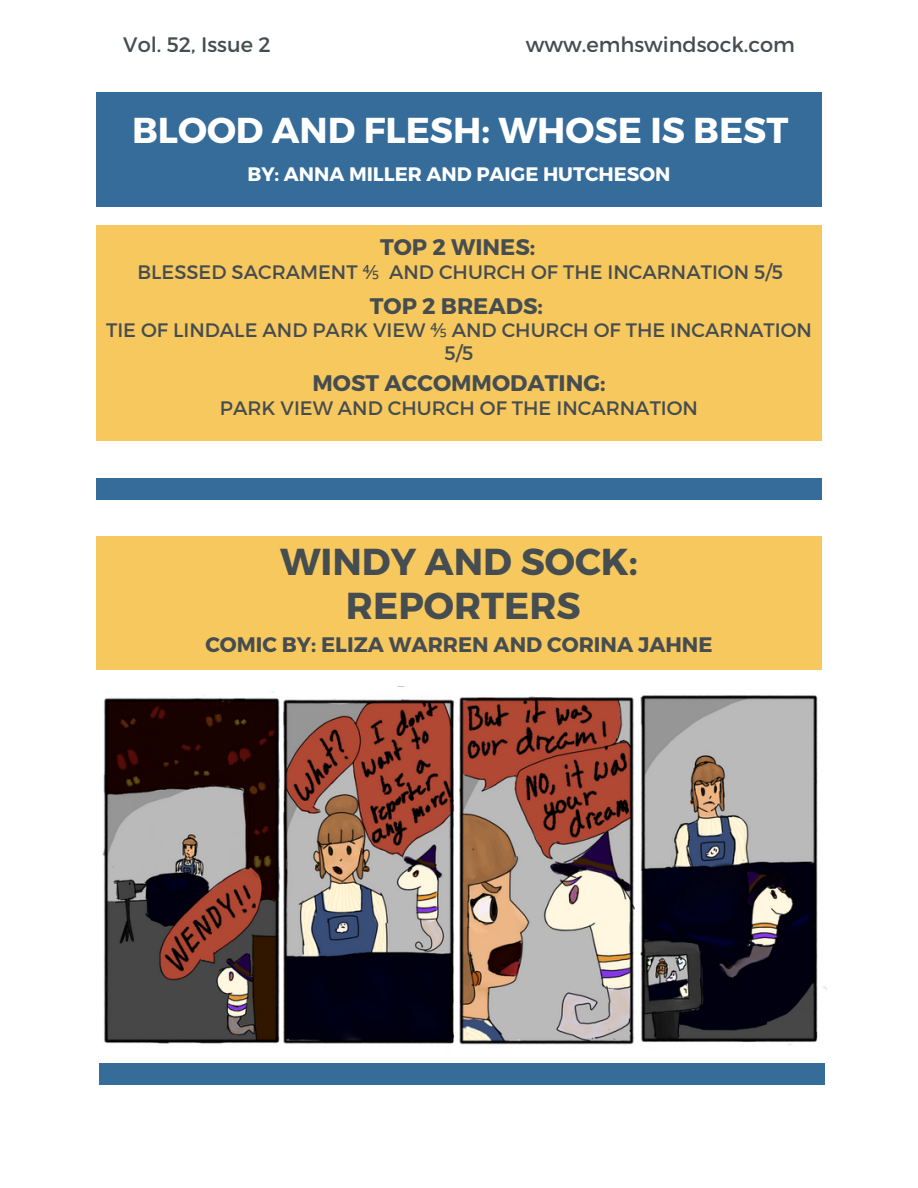
<style>
.page{position:relative;width:918px;height:1188px;background:#fff}
.page>*{position:absolute;margin:0;border:0;box-sizing:border-box;transform-origin:0 0}
.t1{font:700 37.5px/43.8px "Montserrat";color:#464d50;text-align:center}
.t2{font:700 36px "Montserrat";color:#fff}
.t3{font:700 22.5px "Montserrat";color:#464d50}
.t4{font:700 21px "Montserrat";color:#464d50}
.t5{font:20.85px "Montserrat";color:#464d50}
.t6{font:19.5px/22.5px "Montserrat";color:#464d50;text-align:center}
.t7{font:700 19.5px "Montserrat";color:#fff}
.s1{font-family:"Noto Sans"}
</style>
<div class="page">
<div style="left:96px;top:92px;width:726px;height:115px;background:#356c9a"></div>
<div style="left:96px;top:225px;width:726px;height:216px;background:#f7c85d"></div>
<div style="left:97px;top:478px;width:725px;height:21px;background:#356c9a"></div>
<img style="left:102px;top:691px;width:725px;height:354px">
<div style="left:96px;top:536px;width:726px;height:134px;background:#f7c85d"></div>
<div style="left:99px;top:1064px;width:725px;height:21px;background:#356c9a"></div>
<p class="t5" style="left:123px;top:31px;width:149px">Vol. 52, Issue 2</p>
<p class="t5" style="left:526px;top:31px;width:271px">www.emhswindsock.com</p>
<h2 class="t2" style="left:132px;top:106px;width:658px">BLOOD AND FLESH: WHOSE IS BEST</h2>
<p class="t7" style="left:247px;top:161px;width:425px">BY: ANNA MILLER AND PAIGE HUTCHESON</p>
<p class="t3" style="left:380px;top:233px;width:157px">TOP 2 WINES:</p>
<p class="t6" style="left:137px;top:260px;width:647px">BLESSED SACRAMENT <span class="s1">⅘</span> AND CHURCH OF THE INCARNATION 5/5</p>
<p class="t3" style="left:370px;top:291px;width:175px">TOP 2 BREADS:</p>
<p class="t6" style="left:106px;top:318px;width:707px">TIE OF LINDALE AND PARK VIEW <span class="s1">⅘</span> AND CHURCH OF THE INCARNATION<br>5/5</p>
<p class="t3" style="left:313px;top:369px;width:294px">MOST ACCOMMODATING:</p>
<p class="t6" style="left:220px;top:396px;width:480px">PARK VIEW AND CHURCH OF THE INCARNATION</p>
<h1 class="t1" style="left:280px;top:538px;width:359px">WINDY AND SOCK:<br>REPORTERS</h1>
<p class="t4" style="left:205px;top:631px;width:509px">COMIC BY: ELIZA WARREN AND CORINA JAHNE</p>
</div>
